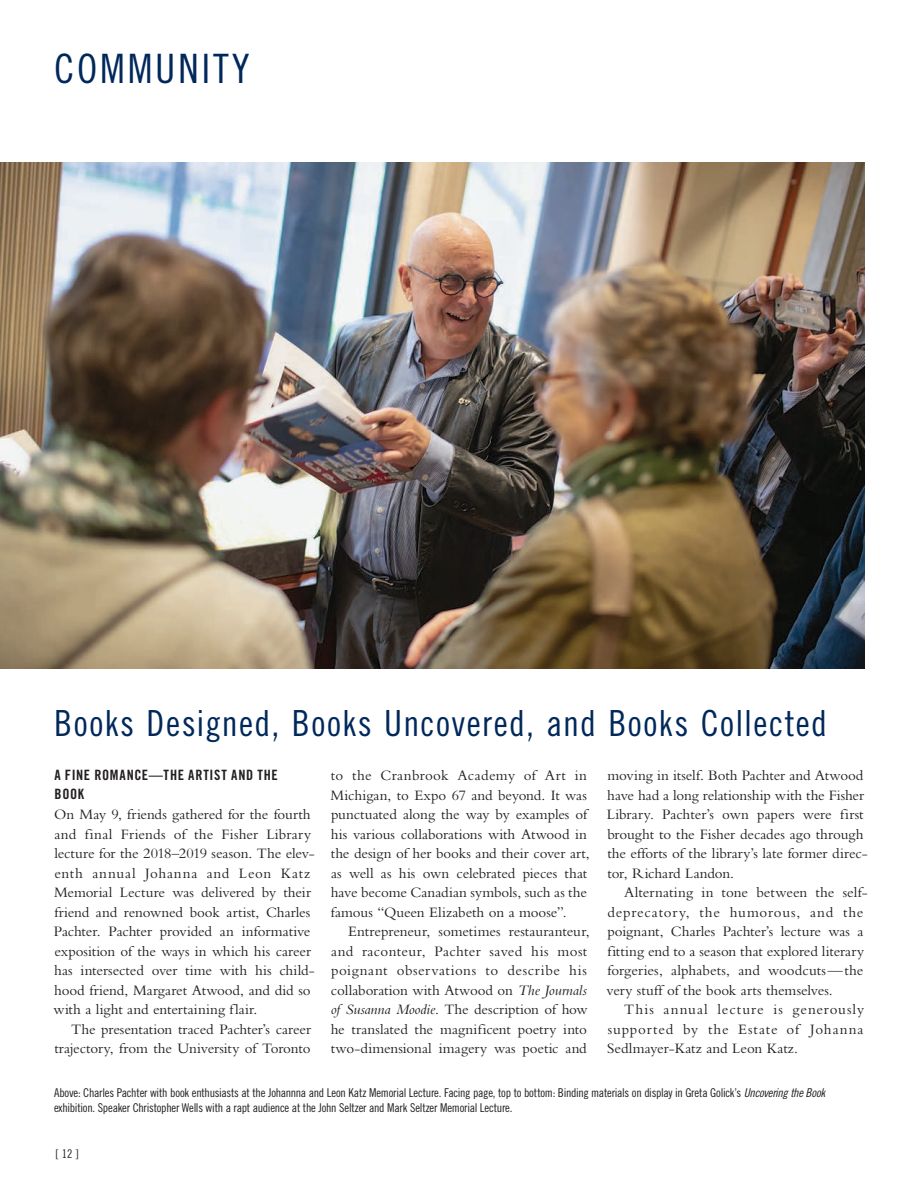
<style>
.page{position:relative;width:918px;height:1188px;background:#fff}
.page>*{position:absolute;margin:0;border:0;box-sizing:border-box;transform-origin:0 0}
.t1{font:40.5px "Trade Gothic LT Std Cn 18";letter-spacing:.07em;color:#00285b}
.t2{font:36px "Trade Gothic LT Std Cn 18";letter-spacing:.04em;color:#00285b}
.t3{font:15px/19.5px "Bembo";color:#231f20}
.t4{font:14.25px/19.5px "Trade Gothic LT Std Bd Cn 20";letter-spacing:.04em;color:#231f20}
.t5{font:12.15px/14.5px "Trade Gothic LT Std Cn 18";letter-spacing:-.02em;color:#231f20}
.t6{font:12px "Trade Gothic LT Std Cn 18";color:#231f20}
.s1{font-style:italic}
.s2{font-family:"Trade Gothic LT Std Cn 18 Obl"}
</style>
<div class="page">
<img style="left:0;top:162px;width:865px;height:507px">
<h1 class="t1" style="left:54px;top:45px;width:197px">COMMUNITY</h1>
<h2 class="t2" style="left:54px;top:702px;width:775px">Books Designed, Books Uncovered, and Books Collected</h2>
<p class="t4" style="left:54px;top:765px;width:225px">A FINE ROMANCE—THE ARTIST AND THE<br>BOOK</p>
<p class="t3" style="left:54px;top:804px;width:263px">On May 9, friends gathered for the fourth and final Friends of the Fisher Library lecture for the 2018–2019 season. The elev&shy;enth annual Johanna and Leon Katz Memorial Lecture was delivered by their friend and renowned book artist, Charles Pachter. Pachter provided an informative exposition of the ways in which his career has intersected over time with his child&shy;hood friend, Margaret Atwood, and did so with a light and entertaining flair.</p>
<p class="t3" style="left:54px;top:1019px;width:258px;text-align:right">The presentation traced Pachter’s career trajectory, from the University of Toronto</p>
<p class="t3" style="left:331px;top:765px;width:261px">to the Cranbrook Academy of Art in Michigan, to Expo 67 and beyond. It was punctuated along the way by examples of his various collaborations with Atwood in the design of her books and their cover art, as well as his own celebrated pieces that have become Canadian symbols, such as the famous “Queen Elizabeth on a moose”.</p>
<p class="t3" style="left:331px;top:921px;width:261px;text-indent:18px">Entrepreneur, sometimes restauranteur, and raconteur, Pachter saved his most poignant observations to describe his collaboration with Atwood on <span class="s1">The Journals of Susanna Moodie</span>. The description of how he translated the magnificent poetry into two-dimensional imagery was poetic and</p>
<p class="t3" style="left:607px;top:765px;width:262px">moving in itself. Both Pachter and Atwood have had a long relationship with the Fisher Library. Pachter’s own papers were first brought to the Fisher decades ago through the efforts of the library’s late former direc&shy;tor, Richard Landon.</p>
<p class="t3" style="left:607px;top:882px;width:263px;text-indent:17px">Alternating in tone between the self&shy;deprecatory, the humorous, and the poignant, Charles Pachter’s lecture was a fitting end to a season that explored literary forgeries, alphabets, and woodcuts—the very stuff of the book arts themselves.</p>
<p class="t3" style="left:607px;top:999px;width:258px;text-align:justify;text-indent:17px">This annual lecture is generously supported by the Estate of Johanna Sedlmayer-Katz and Leon Katz.</p>
<p class="t5" style="left:54px;top:1085px;width:773px">Above: Charles Pachter with book enthusiasts at the Johannna and Leon Katz Memorial Lecture. Facing page, top to bottom: Binding materials on display in Greta Golick’s <span class="s2">Uncovering the Book </span>exhibition. Speaker Christopher Wells with a rapt audience at the John Seltzer and Mark Seltzer Memorial Lecture.</p>
<p class="t6" style="left:56px;top:1147px;width:25px">[ 12 ]</p>
</div>
